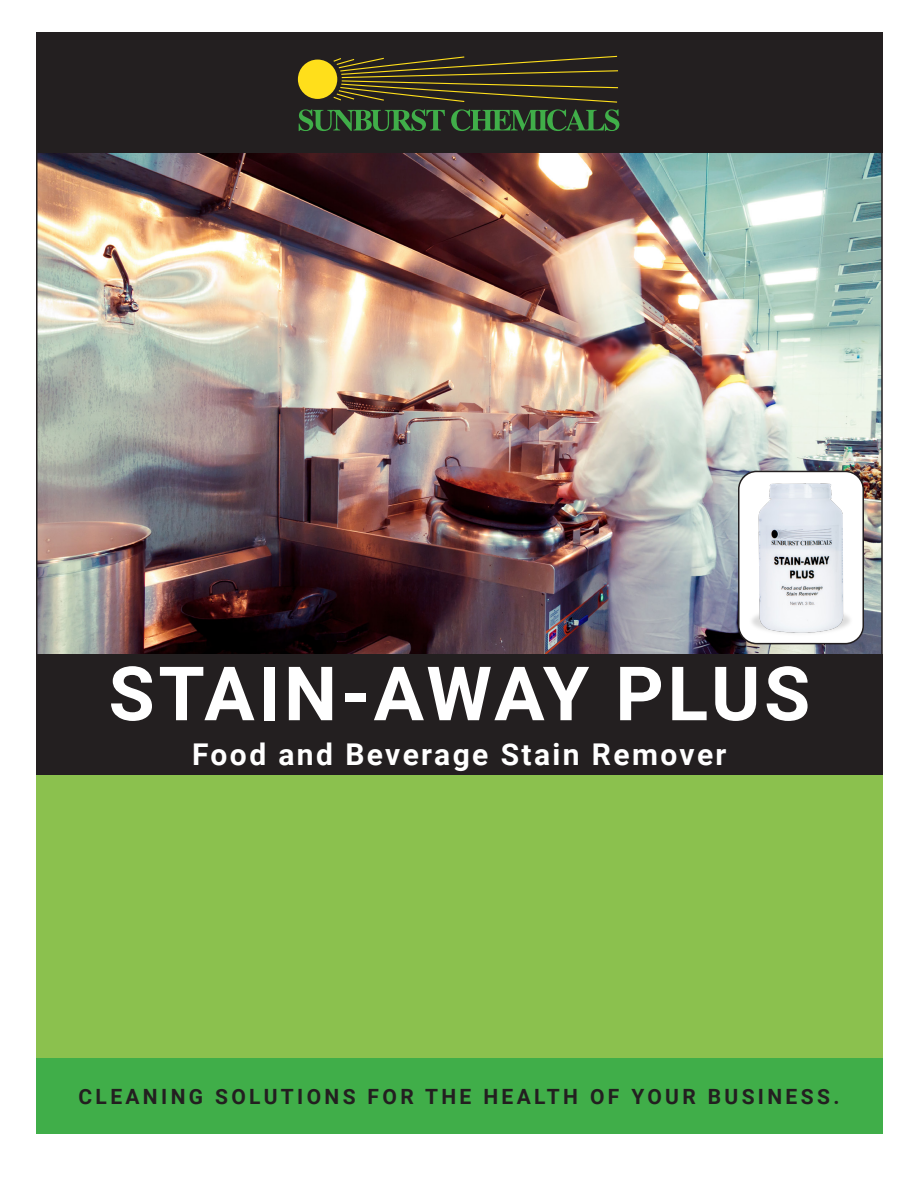
<style>
.page{position:relative;width:918px;height:1188px;background:#fff}
.page>*{position:absolute;margin:0;border:0;box-sizing:border-box;transform-origin:0 0}
.t1{font:700 75px "Roboto";letter-spacing:.045em;color:#fff}
.t2{font:700 30px "Roboto";letter-spacing:.08em;color:#fff}
.t3{font:700 21px "Roboto";letter-spacing:.16em;color:#231f20}
</style>
<div class="page">
<img style="left:38px;top:153px;width:843px;height:501px">
<div style="left:36px;top:775px;width:847px;height:283px;background:#8bc14e"></div>
<div style="left:36px;top:1058px;width:847px;height:76px;background:#40ae49"></div>
<div style="left:36px;top:654px;width:847px;height:121px;background:#231f20"></div>
<div style="left:739px;top:471px;width:124px;height:173px;background:#fff;border-radius:18px"></div>
<div style="left:738px;top:471px;width:126px;height:173px;border:2px solid #231f20;border-radius:18px"></div>
<hr style="left:881px;top:108px;width:2px;height:546px;background:#231f20">
<hr style="left:36px;top:108px;width:2px;height:546px;background:#231f20">
<div style="left:36px;top:32px;width:847px;height:121px;background:#231f20"></div>
<div style="left:298px;top:60px;width:39px;height:39px;background:#ffdf1b;border-radius:50%"></div>
<svg style="left:299px;top:109px;width:146px;height:22px"></svg>
<svg style="left:451px;top:109px;width:168px;height:22px"></svg>
<svg style="left:332px;top:55px;width:286px;height:48px"></svg>
<img style="left:752px;top:483px;width:98px;height:151px">
<p class="t1" style="left:109px;top:641px;width:703px">STAIN-AWAY PLUS</p>
<p class="t2" style="left:192px;top:734px;width:536px">Food and Beverage Stain Remover</p>
<p class="t3" style="left:79px;top:1082px;width:762px">CLEANING SOLUTIONS FOR THE HEALTH OF YOUR BUSINESS.</p>
</div>
